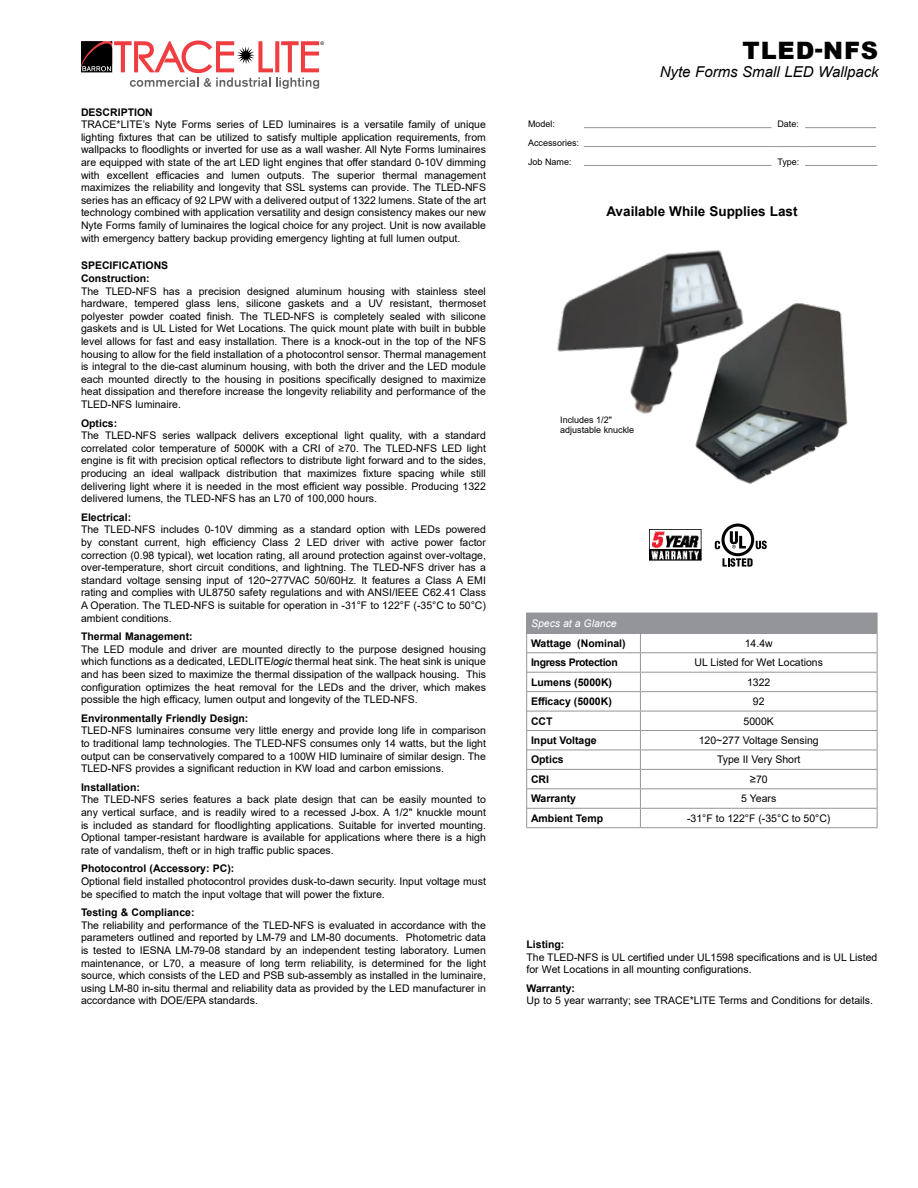
<style>
.page{position:relative;width:918px;height:1188px;background:#fff}
.page>*{position:absolute;margin:0;border:0;box-sizing:border-box;transform-origin:0 0}
.t1{font:900 24px "Arial";letter-spacing:.035em;color:#000}
.t2{font:italic 15px "Arial";color:#000}
.t3{font:700 13.5px "Arial";color:#000}
.t4{font:10.5px/12.6px "Arial";color:#000;text-align:justify}
.t5{font:700 10.5px/12.6px "Arial";color:#000}
.t6{font:700 10.5px "Arial";letter-spacing:-.03em;color:#000}
.t7{font:italic 10.5px "Arial";color:#fff}
.t8{font:9px/18.9px "Arial";color:#000}
.s1{font-style:italic}
.s2{font-size:11.25px}
</style>
<div class="page">
<svg style="left:772px;top:146px;width:32px;height:1px"></svg>
<hr style="left:584px;top:127px;width:187px;height:1px;background:#939598">
<hr style="left:805px;top:127px;width:71px;height:1px;background:#939598">
<hr style="left:584px;top:146px;width:188px;height:1px;background:#939598">
<hr style="left:584px;top:165px;width:187px;height:1px;background:#939598">
<hr style="left:804px;top:146px;width:72px;height:1px;background:#939598">
<hr style="left:805px;top:165px;width:72px;height:1px;background:#939598">
<svg style="left:81px;top:41px;width:243px;height:48px"></svg>
<img style="left:695px;top:303px;width:153px;height:181px">
<img style="left:557px;top:250px;width:199px;height:176px">
<img style="left:649px;top:530px;width:52px;height:30px">
<svg style="left:715px;top:524px;width:52px;height:43px"></svg>
<div style="left:527px;top:613px;width:350px;height:20px;background:#939598"></div>
<hr style="left:527px;top:633px;width:113px;height:1px;background:#939598">
<hr style="left:640px;top:633px;width:237px;height:1px;background:#939598">
<hr style="left:527px;top:652px;width:113px;height:1px;background:#939598">
<hr style="left:640px;top:652px;width:237px;height:1px;background:#939598">
<hr style="left:527px;top:672px;width:113px;height:1px;background:#939598">
<hr style="left:640px;top:672px;width:237px;height:1px;background:#939598">
<hr style="left:527px;top:691px;width:113px;height:1px;background:#939598">
<hr style="left:640px;top:691px;width:237px;height:1px;background:#939598">
<hr style="left:527px;top:711px;width:113px;height:1px;background:#939598">
<hr style="left:640px;top:711px;width:237px;height:1px;background:#939598">
<hr style="left:527px;top:730px;width:113px;height:1px;background:#939598">
<hr style="left:640px;top:730px;width:237px;height:1px;background:#939598">
<hr style="left:527px;top:750px;width:113px;height:1px;background:#939598">
<hr style="left:640px;top:750px;width:237px;height:1px;background:#939598">
<hr style="left:527px;top:769px;width:113px;height:1px;background:#939598">
<hr style="left:640px;top:769px;width:237px;height:1px;background:#939598">
<hr style="left:527px;top:788px;width:113px;height:1px;background:#939598">
<hr style="left:640px;top:788px;width:237px;height:1px;background:#939598">
<hr style="left:527px;top:808px;width:113px;height:1px;background:#939598">
<hr style="left:640px;top:808px;width:237px;height:1px;background:#939598">
<svg style="left:640px;top:634px;width:1px;height:193px"></svg>
<svg style="left:877px;top:613px;width:1px;height:214px"></svg>
<hr style="left:526px;top:827px;width:114px;height:1px;background:#939598">
<hr style="left:640px;top:827px;width:237px;height:1px;background:#939598">
<svg style="left:526px;top:613px;width:1px;height:214px"></svg>
<p class="t5" style="left:81px;top:106px;width:73px">DESCRIPTION</p>
<p class="t4" style="left:81px;top:118px;width:407px">TRACE*LITE’s Nyte Forms series of LED luminaires is a versatile family of unique lighting fixtures that can be utilized to satisfy multiple application requirements, from wallpacks to floodlights or inverted for use as a wall washer. All Nyte Forms luminaires are equipped with state of the art LED light engines that offer standard 0-10V dimming with excellent efficacies and lumen outputs. The superior thermal management maximizes the reliability and longevity that SSL systems can provide. The TLED-NFS series has an efficacy of 92 LPW with a delivered output of 1322 lumens. State of the art technology combined with application versatility and design consistency makes our new Nyte Forms family of luminaires the logical choice for any project. Unit is now available with emergency battery backup providing emergency lighting at full lumen output.</p>
<p class="t5" style="left:81px;top:260px;width:89px">SPECIFICATIONS<br>Construction:</p>
<p class="t4" style="left:81px;top:285px;width:407px">The TLED-NFS has a precision designed aluminum housing with stainless steel hardware, tempered glass lens, silicone gaskets and a UV resistant, thermoset polyester powder coated finish. The TLED-NFS is completely sealed with silicone gaskets and is UL Listed for Wet Locations. The quick mount plate with built in bubble level allows for fast and easy installation. There is a knock-out in the top of the NFS housing to allow for the field installation of a photocontrol sensor. Thermal management is integral to the die-cast aluminum housing, with both the driver and the LED module each mounted directly to the housing in positions specifically designed to maximize heat dissipation and therefore increase the longevity reliability and performance of the TLED-NFS luminaire.</p>
<p class="t5" style="left:81px;top:417px;width:38px">Optics:</p>
<p class="t4" style="left:81px;top:429px;width:406px">The TLED-NFS series wallpack delivers exceptional light quality, with a standard correlated color temperature of 5000K with a CRI of ≥70. The TLED-NFS LED light engine is fit with precision optical reflectors to distribute light forward and to the sides, producing an ideal wallpack distribution that maximizes fixture spacing while still delivering light where it is needed in the most efficient way possible. Producing 1322 delivered lumens, the TLED-NFS has an L70 of 100,000 hours.</p>
<p class="t5" style="left:81px;top:511px;width:52px">Electrical:</p>
<p class="t4" style="left:81px;top:523px;width:406px">The TLED-NFS includes 0-10V dimming as a standard option with LEDs powered by constant current, high efficiency Class 2 LED driver with active power factor correction (0.98 typical), wet location rating, all around protection against over-voltage, over-temperature, short circuit conditions, and lightning. The TLED-NFS driver has a standard voltage sensing input of 120~277VAC 50/60Hz. It features a Class A EMI rating and complies with UL8750 safety regulations and with ANSI/IEEE C62.41 Class A Operation. The TLED-NFS is suitable for operation in -31°F to 122°F (-35°C to 50°C) ambient conditions.</p>
<p class="t5" style="left:81px;top:630px;width:113px">Thermal Management:</p>
<p class="t4" style="left:81px;top:643px;width:407px">The LED module and driver are mounted directly to the purpose designed housing which functions as a dedicated, LEDLITE<span class="s1">logic</span> thermal heat sink. The heat sink is unique and has been sized to maximize the thermal dissipation of the wallpack housing. This configuration optimizes the heat removal for the LEDs and the driver, which makes possible the high efficacy, lumen output and longevity of the TLED-NFS.</p>
<p class="t5" style="left:81px;top:712px;width:169px">Environmentally Friendly Design:</p>
<p class="t4" style="left:81px;top:724px;width:406px">TLED-NFS luminaires consume very little energy and provide long life in comparison to traditional lamp technologies. The TLED-NFS consumes only 14 watts, but the light output can be conservatively compared to a 100W HID luminaire of similar design. The TLED-NFS provides a significant reduction in KW load and carbon emissions.</p>
<p class="t5" style="left:81px;top:781px;width:60px">Installation:</p>
<p class="t4" style="left:81px;top:793px;width:406px">The TLED-NFS series features a back plate design that can be easily mounted to any vertical surface, and is readily wired to a recessed J-box. A 1/2" knuckle mount is included as standard for floodlighting applications. Suitable for inverted mounting.<br>Optional tamper-resistant hardware is available for applications where there is a high rate of vandalism, theft or in high traffic public spaces.</p>
<p class="t5" style="left:81px;top:863px;width:155px">Photocontrol (Accessory: PC):</p>
<p class="t4" style="left:81px;top:875px;width:406px">Optional field installed photocontrol provides dusk-to-dawn security. Input voltage must be specified to match the input voltage that will power the fixture.</p>
<p class="t5" style="left:81px;top:906px;width:115px">Testing &amp; Compliance:</p>
<p class="t4" style="left:81px;top:919px;width:406px">The reliability and performance of the TLED-NFS is evaluated in accordance with the parameters outlined and reported by LM-79 and LM-80 documents. Photometric data is tested to IESNA LM-79-08 standard by an independent testing laboratory. Lumen maintenance, or L70, a measure of long term reliability, is determined for the light source, which consists of the LED and PSB sub-assembly as installed in the luminaire, using LM-80 in-situ thermal and reliability data as provided by the LED manufacturer in accordance with DOE/EPA standards.</p>
<h1 class="t1" style="left:743px;top:33px;width:137px">TLED-NFS</h1>
<h2 class="t2" style="left:660px;top:62px;width:220px">Nyte Forms Small LED Wallpack</h2>
<p class="t8" style="left:528px;top:114px;width:29px">Model:</p>
<p class="t8" style="left:777px;top:114px;width:23px">Date:</p>
<p class="t8" style="left:528px;top:133px;width:53px">Accessories:<br>Job Name:</p>
<p class="t8" style="left:777px;top:152px;width:24px">Type:</p>
<p class="t3" style="left:606px;top:202px;width:193px">Available While Supplies Last</p>
<p class="t8" style="left:560px;top:414px;width:76px;line-height:10.8px">Includes 1/2" adjustable knuckle</p>
<p class="t7" style="left:531px;top:617px;width:87px">Specs at a Glance</p>
<p class="t5" style="left:531px;top:637px;width:96px">Wattage (Nominal)</p>
<p class="t4" style="left:745px;top:637px;width:30px">14.4w</p>
<p class="t6" style="left:531px;top:655px;width:88px">Ingress Protection</p>
<p class="t4" style="left:695px;top:656px;width:130px">UL Listed for Wet Locations</p>
<p class="t5" style="left:531px;top:676px;width:83px">Lumens (5000K)</p>
<p class="t4" style="left:747px;top:676px;width:25px">1322</p>
<p class="t5" style="left:531px;top:695px;width:82px">Efficacy (5000K)</p>
<p class="t4" style="left:753px;top:695px;width:13px">92</p>
<p class="t5" style="left:531px;top:715px;width:23px">CCT</p>
<p class="t4" style="left:744px;top:715px;width:32px">5000K</p>
<p class="t5" style="left:531px;top:734px;width:67px">Input Voltage</p>
<p class="t4" style="left:699px;top:734px;width:121px">120~277 Voltage Sensing</p>
<p class="t5" style="left:531px;top:754px;width:34px">Optics</p>
<p class="t4" style="left:717px;top:753px;width:85px">Type II Very Short</p>
<p class="t5" style="left:531px;top:773px;width:20px">CRI</p>
<p class="t4" style="left:750px;top:773px;width:19px"><span class="s2">≥</span>70</p>
<p class="t5" style="left:531px;top:793px;width:47px">Warranty</p>
<p class="t4" style="left:741px;top:792px;width:37px">5 Years</p>
<p class="t5" style="left:531px;top:812px;width:74px">Ambient Temp</p>
<p class="t4" style="left:687px;top:812px;width:145px">-31°F to 122°F (-35°C to 50°C)</p>
<p class="t5" style="left:527px;top:938px;width:39px">Listing:</p>
<p class="t4" style="left:527px;top:951px;width:352px">The TLED-NFS is UL certified under UL1598 specifications and is UL Listed for Wet Locations in all mounting configurations.</p>
<p class="t5" style="left:527px;top:982px;width:50px">Warranty:</p>
<p class="t4" style="left:527px;top:994px;width:348px">Up to 5 year warranty; see TRACE*LITE Terms and Conditions for details.</p>
</div>
